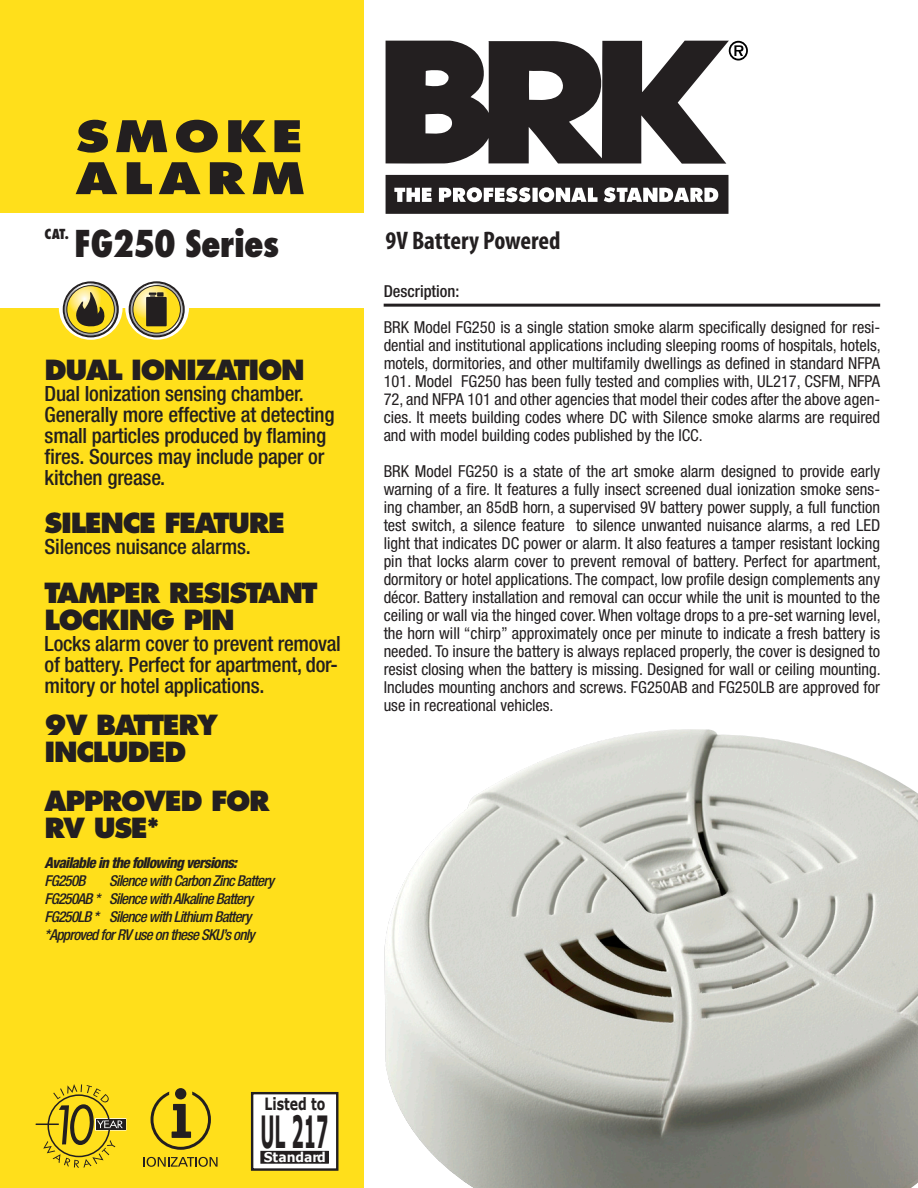
<style>
.page{position:relative;width:918px;height:1188px;background:#fff}
.page>*{position:absolute;margin:0;border:0;box-sizing:border-box;transform-origin:0 0}
.t1{font:700 44.25px "Verdana";color:#231f20;scale:.39 1}
.t2{font:800 42.3px/42px "Futura Std";letter-spacing:.12em;color:#231f20;scale:1.18 1}
.t3{font:800 condensed 36px "Futura Std";letter-spacing:-.025em;color:#231f20}
.t4{font:800 27px/27px "Futura Std";letter-spacing:-.05em;color:#231f20}
.t5{font:700 condensed 25.5px "Myriad Pro";color:#231f20}
.t6{font:500 condensed 21px/21px "Helvetica Neue LT Std";letter-spacing:-.01em;color:#231f20}
.t7{font:700 16.8px "Verdana";color:#231f20;scale:.74 1}
.t8{font:condensed 16.5px/18px "Helvetica Neue LT Std";color:#231f20;text-align:justify}
.t9{font:500 condensed 16.5px "Helvetica Neue LT Std";color:#231f20}
.t10{font:italic 500 condensed 15px/18px "Helvetica Neue LT Std";letter-spacing:-.05em;color:#231f20}
.t11{font:italic 800 condensed 15px "Helvetica Neue LT Std";letter-spacing:-.05em;color:#231f20}
.t12{font:700 13.5px "Verdana";color:#fff;scale:.93 1}
.t13{font:800 condensed 13.5px "Futura Std";color:#231f20}
</style>
<div class="page">
<div style="left:0;top:0;width:363px;height:1188px;background:#ffdf1b"></div>
<div style="left:0;top:214px;width:365px;height:94px;background:#fff"></div>
<svg style="left:386px;top:175px;width:342px;height:39px"></svg>
<svg style="left:386px;top:41px;width:362px;height:123px"></svg>
<hr style="left:384px;top:304px;width:496px;height:3px;background:#231f20">
<img style="left:384px;top:729px;width:534px;height:459px">
<svg style="left:125px;top:276px;width:64px;height:64px"></svg>
<svg style="left:129px;top:282px;width:55px;height:55px"></svg>
<svg style="left:123px;top:1118px;width:3px;height:13px"></svg>
<div style="left:96px;top:1119px;width:29px;height:11px;background:#231f20"></div>
<svg style="left:36px;top:1084px;width:87px;height:84px"></svg>
<svg style="left:59px;top:276px;width:64px;height:64px"></svg>
<svg style="left:63px;top:282px;width:55px;height:55px"></svg>
<div style="left:252px;top:1093px;width:85px;height:77px;background:#fff"></div>
<div style="left:251px;top:1092px;width:87px;height:79px;border:2px solid #231f20"></div>
<div style="left:261px;top:1151px;width:67px;height:12px;background:#231f20"></div>
<div style="left:260px;top:1151px;width:69px;height:13px;border:1px solid #231f20"></div>
<svg style="left:151px;top:1088px;width:60px;height:62px"></svg>
<svg style="left:143px;top:1157px;width:75px;height:10px"></svg>
<h2 class="t2" style="left:76px;top:115px;width:196px">SMOKE<br>ALARM</h2>
<p class="t13" style="left:45px;top:225px;width:26px">CAT.</p>
<h3 class="t3" style="left:74px;top:221px;width:207px">FG250 Series</h3>
<h3 class="t4" style="left:45px;top:356px;width:262px">DUAL IONIZATION</h3>
<p class="t6" style="left:45px;top:382px;width:291px">Dual Ionization sensing chamber.<br>Generally more effective at detecting small particles produced by flaming fires. Sources may include paper or kitchen grease.</p>
<h3 class="t4" style="left:45px;top:510px;width:242px">SILENCE FEATURE</h3>
<p class="t6" style="left:45px;top:536px;width:208px">Silences nuisance alarms.</p>
<h3 class="t4" style="left:45px;top:579px;width:275px">TAMPER RESISTANT<br>LOCKING PIN</h3>
<p class="t6" style="left:45px;top:633px;width:298px">Locks alarm cover to prevent removal of battery. Perfect for apartment, dor&shy;mitory or hotel applications.</p>
<h3 class="t4" style="left:45px;top:712px;width:175px">9V BATTERY<br>INCLUDED</h3>
<h3 class="t4" style="left:45px;top:787px;width:227px">APPROVED FOR<br>RV USE*</h3>
<p class="t11" style="left:45px;top:853px;width:194px">Available in the following versions:</p>
<p class="t10" style="left:45px;top:872px;width:42px">FG250B</p>
<p class="t10" style="left:45px;top:872px;width:231px;text-indent:65px">Silence with Carbon Zinc Battery FG250AB * Silence with Alkaline Battery FG250LB * Silence with Lithium Battery *Approved for RV use on these SKU’s only</p>
<h3 class="t5" style="left:386px;top:224px;width:177px">9V Battery Powered</h3>
<p class="t9" style="left:384px;top:281px;width:77px">Description:</p>
<p class="t8" style="left:384px;top:318px;width:499px">BRK Model FG250 is a single station smoke alarm specifically designed for resi&shy;dential and institutional applications including sleeping rooms of hospitals, hotels, motels, dormitories, and other multifamily dwellings as defined in standard NFPA 101. Model FG250 has been fully tested and complies with, UL217, CSFM, NFPA 72, and NFPA 101 and other agencies that model their codes after the above agen&shy;cies. It meets building codes where DC with Silence smoke alarms are required and with model building codes published by the ICC.</p>
<p class="t8" style="left:384px;top:462px;width:499px">BRK Model FG250 is a state of the art smoke alarm designed to provide early warning of a fire. It features a fully insect screened dual ionization smoke sens&shy;ing chamber, an 85dB horn, a supervised 9V battery power supply, a full function test switch, a silence feature to silence unwanted nuisance alarms, a red LED light that indicates DC power or alarm. It also features a tamper resistant locking pin that locks alarm cover to prevent removal of battery. Perfect for apartment, dormitory or hotel applications. The compact, low profile design complements any décor. Battery installation and removal can occur while the unit is mounted to the ceiling or wall via the hinged cover. When voltage drops to a pre-set warning level, the horn will “chirp” approximately once per minute to indicate a fresh battery is needed. To insure the battery is always replaced properly, the cover is designed to resist closing when the battery is missing. Designed for wall or ceiling mounting.<br>Includes mounting anchors and screws. FG250AB and FG250LB are approved for use in recreational vehicles.</p>
<p class="t7" style="left:264px;top:1092px;width:84px">Listed to</p>
<h1 class="t1" style="left:260px;top:1101px;width:176px">UL 217</h1>
<p class="t12" style="left:264px;top:1148px;width:68px">Standard</p>
</div>
